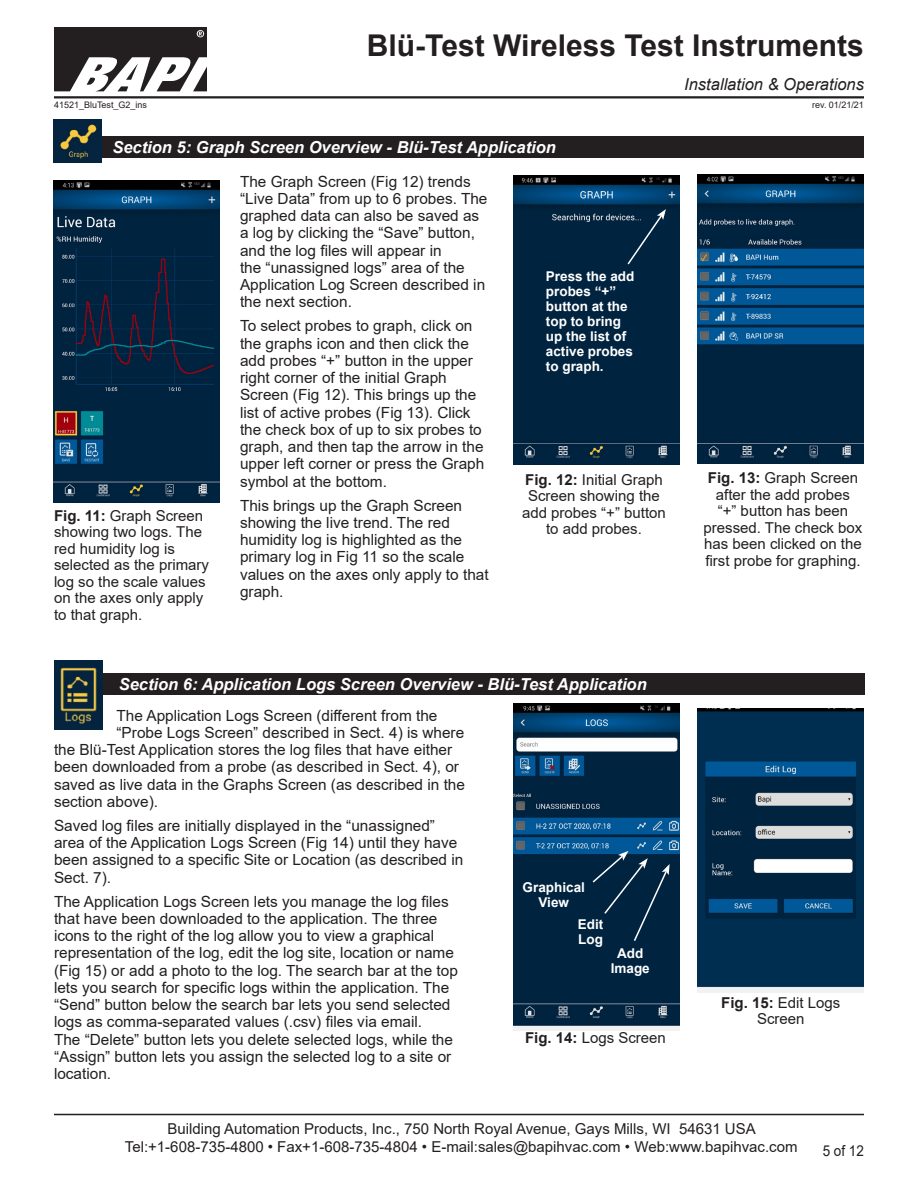
<style>
.page{position:relative;width:918px;height:1188px;background:#fff}
.page>*{position:absolute;margin:0;border:0;box-sizing:border-box;transform-origin:0 0}
.t1{font:700 30px "Arial";color:#231f20}
.Datasheet_Section_Ti{font:italic 700 16.5px "Arial";color:#fff}
.t2{font:italic 16.5px "Arial";color:#231f20}
.t3{font:15.3px/17.2px "Arial";color:#231f20}
.t4{font:15px/16.5px "Arial";color:#231f20;text-align:center}
.t5{font:15px "Arial";color:#231f20;scale:.9 1}
.t6{font:700 13.5px/15px "Arial";color:#fff}
.t7{font:9px "Arial";color:#231f20}
.s1{font-weight:700}
</style>
<div class="page">
<img style="left:54px;top:27px;width:152px;height:64px">
<hr style="left:54px;top:96px;width:810px;height:2px;background:#231f20">
<hr style="left:54px;top:1114px;width:810px;height:1px;background:#231f20">
<div style="left:54px;top:136px;width:810px;height:22px;background:#231f20"></div>
<img style="left:53px;top:120px;width:49px;height:43px">
<img style="left:697px;top:174px;width:166px;height:290px">
<img style="left:53px;top:181px;width:167px;height:321px">
<div style="left:55px;top:673px;width:810px;height:22px;background:#231f20"></div>
<img style="left:54px;top:660px;width:49px;height:69px">
<img style="left:513px;top:704px;width:166px;height:326px">
<img style="left:513px;top:176px;width:166px;height:289px">
<svg style="left:626px;top:209px;width:40px;height:57px;background:#0f304a"></svg>
<img style="left:698px;top:708px;width:166px;height:285px">
<svg style="left:591px;top:851px;width:79px;height:92px;background:#0c2f4b"></svg>
<h1 class="t1" style="left:367px;top:24px;width:499px">Blü-Test Wireless Test Instruments</h1>
<p class="t2" style="left:684px;top:74px;width:181px">Installation &amp; Operations</p>
<p class="t7" style="left:54px;top:99px;width:95px">41521_BluTest_G2_ins</p>
<p class="t7" style="left:812px;top:99px;width:53px">rev. 01/21/21</p>
<p class="Datasheet_Section_Ti" style="left:112px;top:136px;width:445px">Section 5: Graph Screen Overview - Blü-Test Application</p>
<p class="t4" style="left:54px;top:507px;width:157px;text-align:left"><span class="s1">Fig. 11:</span> Graph Screen showing two logs. The red humidity log is selected as the primary log so the scale values on the axes only apply to that graph.</p>
<p class="t3" style="left:240px;top:173px;width:249px">The Graph Screen (Fig 12) trends “Live Data” from up to 6 probes. The graphed data can also be saved as a log by clicking the “Save” button, and the log files will appear in<br>the “unassigned logs” area of the<br>Application Log Screen described in the next section.</p>
<p class="t3" style="left:240px;top:317px;width:246px">To select probes to graph, click on the graphs icon and then click the add probes “+” button in the upper right corner of the initial Graph<br>Screen (Fig 12). This brings up the list of active probes (Fig 13). Click the check box of up to six probes to graph, and then tap the arrow in the upper left corner or press the Graph symbol at the bottom.</p>
<p class="t3" style="left:240px;top:497px;width:250px">This brings up the Graph Screen showing the live trend. The red humidity log is highlighted as the primary log in Fig 11 so the scale values on the axes only apply to that graph.</p>
<p class="t6" style="left:546px;top:269px;width:90px">Press the add probes “+” button at the top to bring up the list of active probes to graph.</p>
<p class="t4" style="left:522px;top:471px;width:145px"><span class="s1">Fig. 12:</span> Initial Graph<br>Screen showing the add probes “+” button to add probes.</p>
<p class="Datasheet_Section_Ti" style="left:119px;top:673px;width:530px">Section 6: Application Logs Screen Overview - Blü-Test Application</p>
<p class="t3" style="left:117px;top:707px;width:322px">The Application Logs Screen (different from the</p>
<p class="t3" style="left:117px;top:724px;width:349px">“Probe Logs Screen” described in Sect. 4) is where</p>
<p class="t3" style="left:54px;top:741px;width:400px">the Blü-Test Application stores the log files that have either</p>
<p class="t3" style="left:54px;top:758px;width:407px">been downloaded from a probe (as described in Sect. 4), or</p>
<p class="t3" style="left:54px;top:776px;width:413px">saved as live data in the Graphs Screen (as described in the</p>
<p class="t3" style="left:54px;top:793px;width:106px">section above).</p>
<p class="t3" style="left:54px;top:817px;width:411px">Saved log files are initially displayed in the “unassigned” area of the Application Logs Screen (Fig 14) until they have been assigned to a specific Site or Location (as described in Sect. 7).</p>
<p class="t3" style="left:54px;top:893px;width:405px">The Application Logs Screen lets you manage the log files that have been downloaded to the application. The three icons to the right of the log allow you to view a graphical representation of the log, edit the log site, location or name (Fig 15) or add a photo to the log. The search bar at the top lets you search for specific logs within the application. The “Send” button below the search bar lets you send selected logs as comma-separated values (.csv) files via email.<br>The “Delete” button lets you delete selected logs, while the “Assign” button lets you assign the selected log to a site or location.</p>
<p class="t6" style="left:523px;top:880px;width:64px;text-align:center">Graphical<br>View</p>
<p class="t6" style="left:578px;top:917px;width:27px">Edit<br>Log</p>
<p class="t6" style="left:611px;top:946px;width:41px;text-align:center">Add<br>Image</p>
<p class="t4" style="left:525px;top:1029px;width:142px"><span class="s1">Fig. 14:</span> Logs Screen</p>
<p class="t4" style="left:704px;top:470px;width:160px"><span class="s1">Fig. 13:</span> Graph Screen after the add probes<br>“+” button has been pressed. The check box has been clicked on the first probe for graphing.</p>
<p class="t4" style="left:721px;top:994px;width:121px"><span class="s1">Fig. 15:</span> Edit Logs<br>Screen</p>
<p class="t4" style="left:125px;top:1119px;width:674px;line-height:18px">Building Automation Products, Inc., 750 North Royal Avenue, Gays Mills, WI 54631 USA<br>Tel:+1-608-735-4800 • Fax+1-608-735-4804 • E-mail:sales@bapihvac.com • Web:www.bapihvac.com</p>
<p class="t5" style="left:823px;top:1141px;width:47px">5 of 12</p>
</div>
